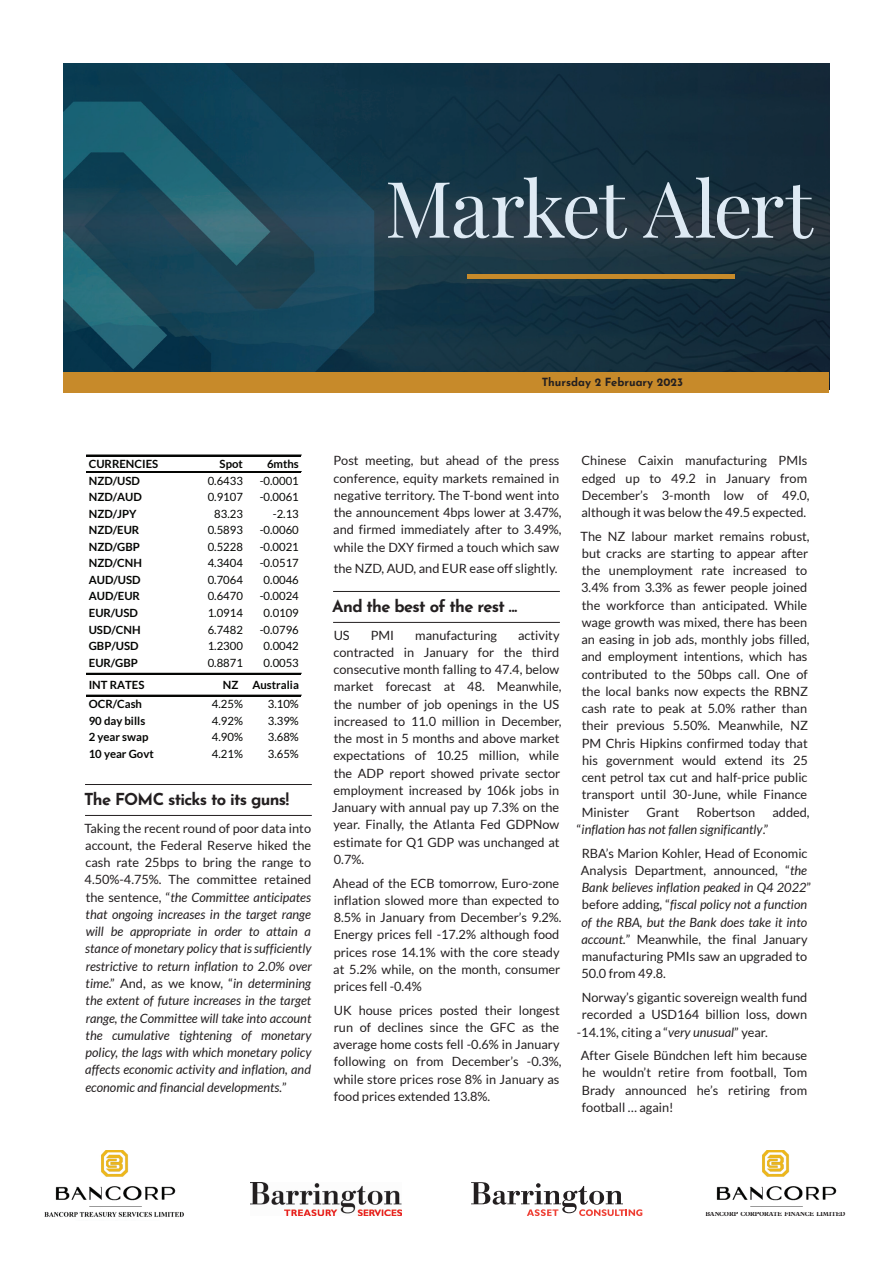
<style>
.page{position:relative;width:893px;height:1263px;background:#fff}
.page>*{position:absolute;margin:0;border:0;box-sizing:border-box;transform-origin:0 0}
.t1{font:78px "Playfair Display";letter-spacing:-.03em;color:#deeaf4}
.t2{font:700 16.5px "Josefin Sans";letter-spacing:-.045em;color:#231f20}
.t3{font:12.75px/17.2px "Lato";color:#231f20}
.t4{font:italic 12.75px/17.2px "Lato";color:#231f20;text-align:justify}
.t5{font:11.4px "Lato";color:#040503}
.t6{font:700 11.4px "Lato";color:#040503}
.t7{font:700 11.25px "Josefin Sans";color:#231f20}
.t8{font:700 6.45px "Plantin Std";letter-spacing:-.01em;color:#231f20;scale:.93 1}
.s1{font-style:normal}
.s2{font-style:italic}
</style>
<div class="page">
<hr style="left:85px;top:784px;width:227px;height:1px;background:#231f20">
<hr style="left:85px;top:815px;width:227px;height:1px;background:#231f20">
<hr style="left:87px;top:455px;width:214px;height:1px;background:#040503">
<hr style="left:87px;top:471px;width:214px;height:2px;background:#040503">
<hr style="left:87px;top:673px;width:214px;height:1px;background:#040503">
<hr style="left:87px;top:695px;width:214px;height:1px;background:#040503">
<hr style="left:333px;top:591px;width:227px;height:1px;background:#231f20">
<hr style="left:333px;top:622px;width:227px;height:1px;background:#231f20">
<img style="left:44px;top:1150px;width:140px;height:67px">
<img style="left:251px;top:1182px;width:151px;height:33px">
<img style="left:716px;top:1150px;width:121px;height:57px">
<img style="left:64px;top:64px;width:765px;height:308px">
<div style="left:64px;top:372px;width:765px;height:21px;background:#c78a2a"></div>
<hr style="left:467px;top:275px;width:268px;height:4px;background:#c78a2a">
<svg style="left:471px;top:1182px;width:171px;height:34px"></svg>
<h1 class="t1" style="left:385px;top:148px;width:429px">Market Alert</h1>
<p class="t7" style="left:542px;top:372px;width:143px">Thursday 2 February 2023</p>
<p class="t6" style="left:89px;top:457px;width:71px">CURRENCIES</p>
<p class="t6" style="left:220px;top:457px;width:25px">Spot</p>
<p class="t6" style="left:267px;top:457px;width:33px">6mths</p>
<p class="t6" style="left:89px;top:474px;width:53px">NZD/USD</p>
<p class="t5" style="left:208px;top:474px;width:37px">0.6433</p>
<p class="t5" style="left:260px;top:474px;width:41px">-0.0001</p>
<p class="t6" style="left:89px;top:490px;width:55px">NZD/AUD</p>
<p class="t5" style="left:208px;top:491px;width:37px">0.9107</p>
<p class="t5" style="left:260px;top:491px;width:41px">-0.0061</p>
<p class="t6" style="left:89px;top:507px;width:49px">NZD/JPY</p>
<p class="t5" style="left:214px;top:507px;width:30px">83.23</p>
<p class="t5" style="left:273px;top:507px;width:28px">-2.13</p>
<p class="t6" style="left:89px;top:524px;width:52px">NZD/EUR</p>
<p class="t5" style="left:208px;top:524px;width:37px">0.5893</p>
<p class="t5" style="left:260px;top:524px;width:41px">-0.0060</p>
<p class="t6" style="left:89px;top:540px;width:53px">NZD/GBP</p>
<p class="t5" style="left:208px;top:540px;width:37px">0.5228</p>
<p class="t5" style="left:260px;top:540px;width:41px">-0.0021</p>
<p class="t6" style="left:89px;top:557px;width:55px">NZD/CNH</p>
<p class="t5" style="left:208px;top:557px;width:37px">4.3404</p>
<p class="t5" style="left:260px;top:557px;width:41px">-0.0517</p>
<p class="t6" style="left:89px;top:573px;width:53px">AUD/USD</p>
<p class="t5" style="left:208px;top:573px;width:37px">0.7064</p>
<p class="t5" style="left:264px;top:573px;width:37px">0.0046</p>
<p class="t6" style="left:89px;top:590px;width:53px">AUD/EUR</p>
<p class="t5" style="left:208px;top:590px;width:37px">0.6470</p>
<p class="t5" style="left:260px;top:590px;width:41px">-0.0024</p>
<p class="t6" style="left:89px;top:606px;width:51px">EUR/USD</p>
<p class="t5" style="left:208px;top:606px;width:37px">1.0914</p>
<p class="t5" style="left:264px;top:606px;width:37px">0.0109</p>
<p class="t6" style="left:89px;top:623px;width:53px">USD/CNH</p>
<p class="t5" style="left:208px;top:623px;width:37px">6.7482</p>
<p class="t5" style="left:260px;top:623px;width:41px">-0.0796</p>
<p class="t6" style="left:89px;top:639px;width:51px">GBP/USD</p>
<p class="t5" style="left:208px;top:639px;width:37px">1.2300</p>
<p class="t5" style="left:264px;top:639px;width:37px">0.0042</p>
<p class="t6" style="left:89px;top:656px;width:51px">EUR/GBP</p>
<p class="t5" style="left:208px;top:656px;width:37px">0.8871</p>
<p class="t5" style="left:264px;top:656px;width:37px">0.0053</p>
<p class="t6" style="left:89px;top:678px;width:57px">INT RATES</p>
<p class="t6" style="left:223px;top:678px;width:77px">NZ Australia</p>
<p class="t6" style="left:89px;top:697px;width:55px">OCR/Cash</p>
<p class="t5" style="left:212px;top:698px;width:33px">4.25%</p>
<p class="t5" style="left:268px;top:698px;width:33px">3.10%</p>
<p class="t6" style="left:89px;top:714px;width:58px">90 day bills</p>
<p class="t5" style="left:212px;top:714px;width:33px">4.92%</p>
<p class="t5" style="left:268px;top:714px;width:33px">3.39%</p>
<p class="t6" style="left:89px;top:731px;width:61px">2 year swap</p>
<p class="t5" style="left:212px;top:731px;width:33px">4.90%</p>
<p class="t5" style="left:268px;top:731px;width:33px">3.68%</p>
<p class="t6" style="left:89px;top:747px;width:66px">10 year Govt</p>
<p class="t5" style="left:212px;top:747px;width:33px">4.21%</p>
<p class="t5" style="left:268px;top:747px;width:33px">3.65%</p>
<p class="t2" style="left:84px;top:784px;width:207px">The FOMC sticks to its guns!</p>
<p class="t4" style="left:84px;top:820px;width:229px"><span class="s1">Taking the recent round of poor data into account, the Federal Reserve hiked the cash rate 25bps to bring the range to 4.50%-4.75%. The committee retained the sentence, “</span>the Committee anticipates that ongoing increases in the target range will be appropriate in order to attain a stance of monetary policy that is sufficiently restrictive to return inflation to 2.0% over time<span class="s1">.” And, as we know, “</span>in determining the extent of future increases in the target range, the Committee will take into account the cumulative tightening of monetary policy, the lags with which monetary policy affects economic activity and inflation, and economic and financial developments.<span class="s1">”</span></p>
<p class="t3" style="left:333px;top:452px;width:230px">Post meeting, but ahead of the press conference, equity markets remained in negative territory. The T-bond went into the announcement 4bps lower at 3.47%, and firmed immediately after to 3.49%, while the DXY firmed a touch which saw</p>
<p class="t3" style="left:334px;top:560px;width:225px">the NZD, AUD, and EUR ease off slightly.</p>
<p class="t2" style="left:332px;top:591px;width:187px">And the best of the rest ...</p>
<p class="t3" style="left:334px;top:626px;width:18px">US</p>
<p class="t3" style="left:371px;top:626px;width:25px">PMI</p>
<p class="t3" style="left:415px;top:626px;width:83px">manufacturing</p>
<p class="t3" style="left:332px;top:626px;width:231px;text-indent:186px">activity contracted in January for the third consecutive month falling to 47.4, below market forecast at 48. Meanwhile, the number of job openings in the US increased to 11.0 million in December, the most in 5 months and above market expectations of 10.25 million, while the ADP report showed private sector employment increased by 106k jobs in<br>January with annual pay up 7.3% on the year. Finally, the Atlanta Fed GDPNow estimate for Q1 GDP was unchanged at<br>0.7%.</p>
<p class="t3" style="left:333px;top:874px;width:230px">Ahead of the ECB tomorrow, Euro-zone inflation slowed more than expected to 8.5% in January from December’s 9.2%.<br>Energy prices fell -17.2% although food prices rose 14.1% with the core steady at 5.2% while, on the month, consumer prices fell -0.4%</p>
<p class="t3" style="left:333px;top:1001px;width:230px">UK house prices posted their longest run of declines since the GFC as the average home costs fell -0.6% in January following on from December’s -0.3%, while store prices rose 8% in January as food prices extended 13.8%.</p>
<p class="t3" style="left:581px;top:452px;width:230px">Chinese Caixin manufacturing PMIs edged up to 49.2 in January from December’s 3-month low of 49.0, although it was below the 49.5 expected.</p>
<p class="t3" style="left:581px;top:527px;width:231px">The NZ labour market remains robust, but cracks are starting to appear after the unemployment rate increased to 3.4% from 3.3% as fewer people joined the workforce than anticipated. While wage growth was mixed, there has been an easing in job ads, monthly jobs filled, and employment intentions, which has contributed to the 50bps call. One of the local banks now expects the RBNZ cash rate to peak at 5.0% rather than their previous 5.50%. Meanwhile, NZ PM Chris Hipkins confirmed today that his government would extend its 25 cent petrol tax cut and half-price public transport until 30-June, while Finance Minister</p>
<p class="t3" style="left:647px;top:803px;width:34px">Grant</p>
<p class="t3" style="left:696px;top:803px;width:60px">Robertson</p>
<p class="t3" style="left:772px;top:803px;width:39px">added,</p>
<p class="t3" style="left:582px;top:817px;width:227px;line-height:23.7px;text-indent:-5px">“<span class="s2">inflation has not fallen significantly</span>.”<br>RBA’s Marion Kohler, Head of Economic</p>
<p class="t3" style="left:581px;top:861px;width:232px">Analysis Department, announced, “<span class="s2">the Bank believes inflation peaked in Q4 2022</span>” before adding, “<span class="s2">fiscal policy not a function of the RBA, but the Bank does take it into account.</span>” Meanwhile, the final January manufacturing PMIs saw an upgraded to 50.0 from 49.8.</p>
<p class="t3" style="left:582px;top:989px;width:227px">Norway’s gigantic sovereign wealth fund</p>
<p class="t3" style="left:582px;top:1006px;width:227px">recorded a USD164 billion loss, down</p>
<p class="t3" style="left:577px;top:1023px;width:192px">-14.1%, citing a “<span class="s2">very unusual</span>” year.</p>
<p class="t3" style="left:581px;top:1047px;width:228px;text-align:justify">After Gisele Bündchen left him because he wouldn’t retire from football, Tom Brady announced he’s retiring from football … again!</p>
<p class="t8" style="left:705px;top:1210px;width:152px">BANCORP CORPORATE FINANCE LIMITED</p>
</div>
